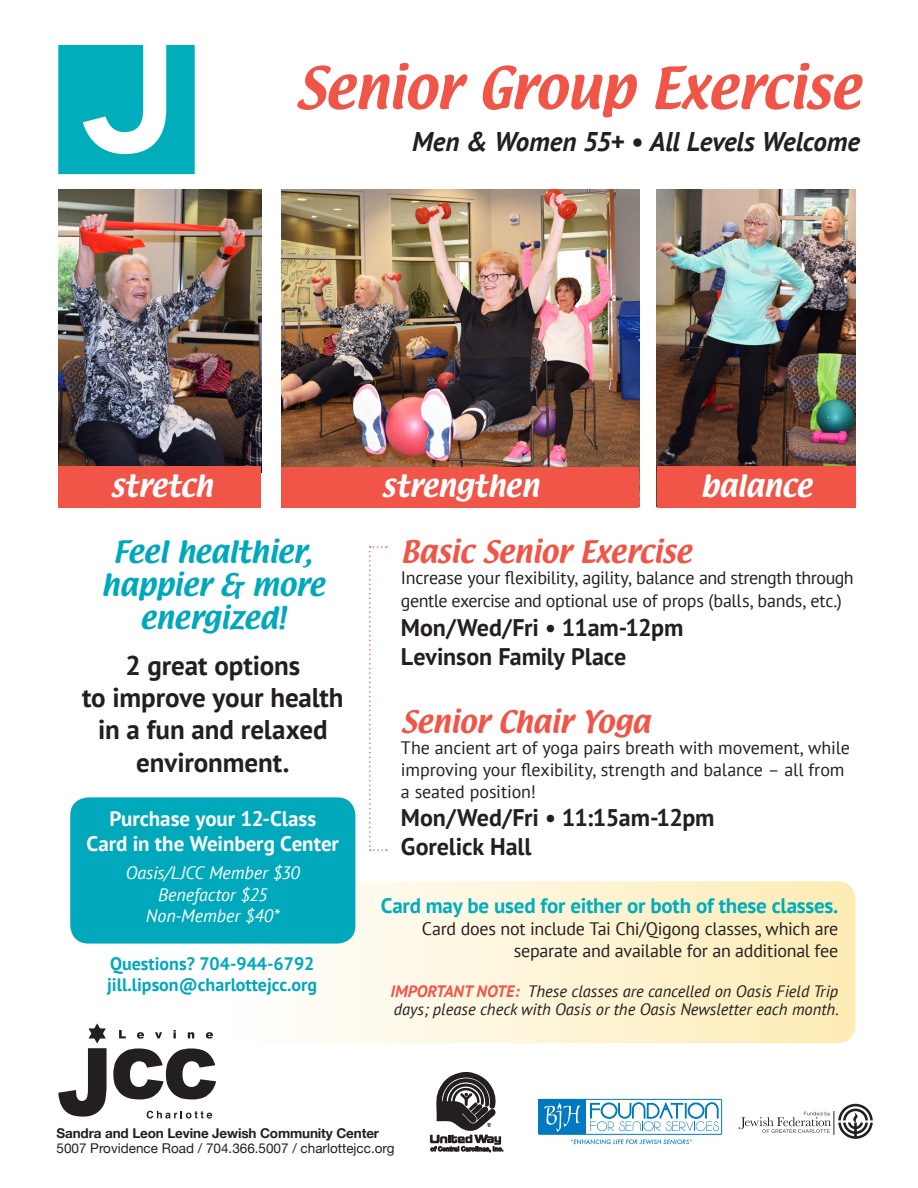
<style>
.page{position:relative;width:918px;height:1188px;background:#fff}
.page>*{position:absolute;margin:0;border:0;box-sizing:border-box;transform-origin:0 0}
.t1{font:51px "Textile";letter-spacing:-.01em;color:#f05547}
.t2{font:700 27px/32.4px "PT Sans";letter-spacing:-.005em;color:#231f20;text-align:center}
.t3{font:27px/33px "Textile";letter-spacing:-.005em;color:#00a8bb;text-align:center}
.t4{font:27px "Textile";letter-spacing:-.01em;color:#f05547}
.t5{font:italic 700 27px "PT Sans";letter-spacing:-.005em;color:#231f20}
.t6{font:27px "Textile";letter-spacing:-.005em;color:#fff}
.t7{font:700 24px "PT Sans";letter-spacing:-.005em;color:#231f20}
.t8{font:700 21px "PT Sans";letter-spacing:-.01em;color:#00adbb}
.t9{font:700 21px/25.2px "PT Sans";letter-spacing:-.005em;color:#fff;text-align:center}
.t10{font:18px/21.6px "PT Sans";letter-spacing:-.015em;color:#231f20}
.t11{font:700 18px/21.6px "PT Sans";color:#00a8bb}
.t12{font:italic 18px "PT Sans";letter-spacing:-.005em;color:#fff}
.t13{font:italic 16.5px/18px "PT Sans";color:#231f20}
.t14{font:13.5px "Helvetica Neue";color:#231f20}
.t15{font:700 13.5px "Helvetica Neue";letter-spacing:-.01em;color:#231f20}
.s1{font-weight:700;color:#f05547}
</style>
<div class="page">
<svg style="left:312px;top:881px;width:544px;height:162px;background:#fdf3d3"></svg>
<svg style="left:58px;top:45px;width:137px;height:129px"></svg>
<img style="left:281px;top:189px;width:358px;height:278px">
<div style="left:281px;top:467px;width:358px;height:41px;background:#f05547"></div>
<img style="left:657px;top:189px;width:199px;height:278px">
<div style="left:657px;top:467px;width:199px;height:41px;background:#f05547"></div>
<img style="left:58px;top:189px;width:203px;height:278px">
<div style="left:58px;top:467px;width:203px;height:41px;background:#f05547"></div>
<div style="left:70px;top:797px;width:285px;height:147px;background:#00a8bb;border-radius:18px"></div>
<svg style="left:369px;top:546px;width:18px;height:305px"></svg>
<svg style="left:113px;top:1048px;width:103px;height:51px"></svg>
<svg style="left:119px;top:1030px;width:7px;height:8px"></svg>
<svg style="left:137px;top:1032px;width:7px;height:7px"></svg>
<svg style="left:155px;top:1032px;width:7px;height:6px"></svg>
<svg style="left:173px;top:1030px;width:3px;height:8px"></svg>
<svg style="left:188px;top:1032px;width:6px;height:6px"></svg>
<svg style="left:206px;top:1032px;width:7px;height:7px"></svg>
<svg style="left:147px;top:1111px;width:65px;height:8px"></svg>
<svg style="left:58px;top:1023px;width:49px;height:94px"></svg>
<svg style="left:430px;top:1072px;width:73px;height:80px"></svg>
<svg style="left:739px;top:1104px;width:134px;height:35px"></svg>
<svg style="left:590px;top:1103px;width:129px;height:28px"></svg>
<hr style="left:539px;top:1134px;width:183px;height:1px;background:#0079c2">
<hr style="left:539px;top:1099px;width:183px;height:1px;background:#0079c2">
<div style="left:538px;top:1099px;width:48px;height:35px;background:#0079c2"></div>
<svg style="left:544px;top:1103px;width:36px;height:29px"></svg>
<hr style="left:721px;top:1100px;width:1px;height:34px;background:#0079c2">
<svg style="left:571px;top:1139px;width:121px;height:5px"></svg>
<p class="t1" style="left:295px;top:52px;width:566px">Senior Group Exercise</p>
<p class="t5" style="left:412px;top:124px;width:449px">Men &amp; Women 55+ • All Levels Welcome</p>
<p class="t6" style="left:111px;top:467px;width:104px">stretch</p>
<p class="t6" style="left:382px;top:467px;width:159px">strengthen</p>
<p class="t6" style="left:701px;top:467px;width:113px">balance</p>
<p class="t3" style="left:101px;top:536px;width:225px">Feel healthier, happier &amp; more energized!</p>
<p class="t2" style="left:82px;top:648px;width:263px">2 great options<br>to improve your health</p>
<p class="t2" style="left:98px;top:713px;width:231px">in a fun and relaxed environment.</p>
<p class="t9" style="left:87px;top:805px;width:254px">Purchase your 12-Class<br>Card in the Weinberg Center</p>
<p class="t12" style="left:126px;top:861px;width:176px">Oasis/LJCC Member $30</p>
<p class="t12" style="left:158px;top:883px;width:111px">Benefactor $25</p>
<p class="t12" style="left:146px;top:905px;width:135px">Non-Member $40*</p>
<p class="t11" style="left:107px;top:952px;width:212px">Questions? 704-944-6792 jill.lipson@charlottejcc.org</p>
<p class="t4" style="left:401px;top:533px;width:292px">Basic Senior Exercise</p>
<p class="t10" style="left:401px;top:566px;width:454px;line-height:23px">Increase your flexibility, agility, balance and strength through gentle exercise and optional use of props (balls, bands, etc.)</p>
<p class="t7" style="left:401px;top:612px;width:284px">Mon/Wed/Fri • 11am-12pm</p>
<p class="t7" style="left:401px;top:641px;width:227px">Levinson Family Place</p>
<p class="t4" style="left:401px;top:703px;width:251px">Senior Chair Yoga</p>
<p class="t10" style="left:401px;top:737px;width:451px">The ancient art of yoga pairs breath with movement, while improving your flexibility, strength and balance – all from a seated position!</p>
<p class="t7" style="left:401px;top:802px;width:315px">Mon/Wed/Fri • 11:15am-12pm</p>
<p class="t7" style="left:401px;top:831px;width:132px">Gorelick Hall</p>
<p class="t8" style="left:381px;top:892px;width:459px">Card may be used for either or both of these classes.</p>
<p class="t10" style="left:422px;top:918px;width:418px;text-align:right">Card does not include Tai Chi/Qigong classes, which are separate and available for an additional fee</p>
<p class="t13" style="left:391px;top:982px;width:450px"><span class="s1">IMPORTANT NOTE:</span> These classes are cancelled on Oasis Field Trip days; please check with Oasis or the Oasis Newsletter each month.</p>
<p class="t15" style="left:57px;top:1122px;width:324px">Sandra and Leon Levine Jewish Community Center</p>
<p class="t14" style="left:57px;top:1138px;width:339px">5007 Providence Road / 704.366.5007 / charlottejcc.org</p>
</div>
